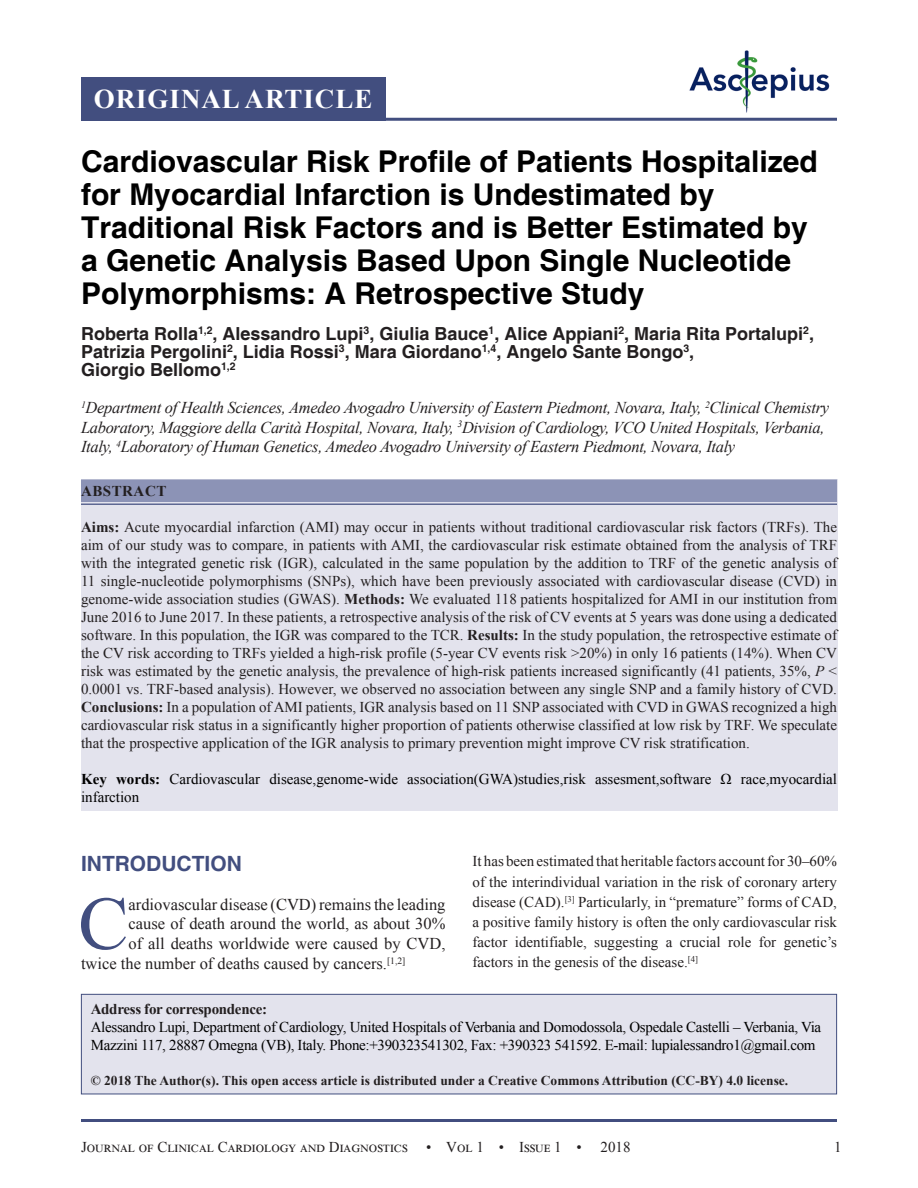
<style>
.page{position:relative;width:918px;height:1188px;background:#fff}
.page>*{position:absolute;margin:0;border:0;box-sizing:border-box;transform-origin:0 0}
.Drop_Caps{font:75.45px "Times New Roman";color:#424e7f}
.AT{font:700 30px/33px "Helvetica";color:#000}
.AH{font:700 27px "Times New Roman";letter-spacing:.035em;color:#fff}
.t1{font:700 21px "Helvetica";color:#424e7f}
.AU{font:700 18px/18px "Helvetica";color:#231f20}
.AFF{font:italic 16.5px/19.5px "Times New Roman";letter-spacing:-.02em;color:#231f20}
.Drop_Caps-2{font:16.5px "Times New Roman";color:#231f20}
.ABS{font:15px/18px "Times New Roman";color:#231f20;text-align:justify}
.TX{font:15px/20.1px "Times New Roman";color:#231f20;text-align:justify}
.ADD{font:15px/18px "Times New Roman";letter-spacing:-.02em;color:#000}
.ABS-2{font:15px/18px "Times New Roman";color:#000}
.ABS-3{font:15px "Times New Roman";letter-spacing:.07em;color:#231f20}
.ABSH{font:700 15px "Times New Roman";letter-spacing:.035em;color:#231f20}
.CR{font:700 13.5px "Times New Roman";color:#231f20}
.s1{font-weight:700}
.s2{font-style:italic}
.s3{font-weight:700;color:#231f20}
</style>
<div class="page">
<hr style="left:81px;top:1119px;width:756px;height:3px;background:#424e7f">
<img style="left:689px;top:50px;width:141px;height:63px">
<div style="left:81px;top:77px;width:304px;height:44px;background:#424e7f"></div>
<hr style="left:81px;top:118px;width:756px;height:3px;background:#424e7f">
<div style="left:81px;top:479px;width:756px;height:332px;background:#e3e3ed"></div>
<div style="left:81px;top:479px;width:756px;height:23px;background:#8c93b6"></div>
<hr style="left:81px;top:503px;width:756px;height:2px;background:#5e6893">
<div style="left:81px;top:994px;width:756px;height:100px;background:#e3e3ed"></div>
<div style="left:81px;top:994px;width:756px;height:100px;border:1px solid #424e7f"></div>
<p class="AH" style="left:94px;top:79px;width:280px">ORIGINAL ARTICLE</p>
<p class="AT" style="left:81px;top:146px;width:738px">Cardiovascular Risk Profile of Patients Hospitalized for Myocardial Infarction is Undestimated by Traditional Risk Factors and is Better Estimated by a Genetic Analysis Based Upon Single Nucleotide Polymorphisms: A Retrospective Study</p>
<p class="AU" style="left:81px;top:326px;width:735px">Roberta Rolla<sup>1,2</sup>, Alessandro Lupi<sup>3</sup>, Giulia Bauce<sup>1</sup>, Alice Appiani<sup>2</sup>, Maria Rita Portalupi<sup>2</sup>,<br>Patrizia Pergolini<sup>2</sup>, Lidia Rossi<sup>3</sup>, Mara Giordano<sup>1,4</sup>, Angelo Sante Bongo<sup>3</sup>,<br>Giorgio Bellomo<sup>1,2</sup></p>
<p class="AFF" style="left:81px;top:398px;width:750px"><sup>1</sup>Department of Health Sciences, Amedeo Avogadro University of Eastern Piedmont, Novara, Italy, <sup>2</sup>Clinical Chemistry<br>Laboratory, Maggiore della Carità Hospital, Novara, Italy, <sup>3</sup>Division of Cardiology, VCO United Hospitals, Verbania,<br>Italy, <sup>4</sup>Laboratory of Human Genetics, Amedeo Avogadro University of Eastern Piedmont, Novara, Italy</p>
<p class="ABSH" style="left:81px;top:480px;width:87px">ABSTRACT</p>
<p class="ABS" style="left:81px;top:517px;width:758px"><span class="s1">Aims:</span> Acute myocardial infarction (AMI) may occur in patients without traditional cardiovascular risk factors (TRFs). The aim of our study was to compare, in patients with AMI, the cardiovascular risk estimate obtained from the analysis of TRF with the integrated genetic risk (IGR), calculated in the same population by the addition to TRF of the genetic analysis of 11 single-nucleotide polymorphisms (SNPs), which have been previously associated with cardiovascular disease (CVD) in genome-wide association studies (GWAS). <span class="s1">Methods:</span> We evaluated 118 patients hospitalized for AMI in our institution from June 2016 to June 2017. In these patients, a retrospective analysis of the risk of CV events at 5 years was done using a dedicated software. In this population, the IGR was compared to the TCR. <span class="s1">Results:</span> In the study population, the retrospective estimate of the CV risk according to TRFs yielded a high-risk profile (5-year CV events risk &gt;20%) in only 16 patients (14%). When CV risk was estimated by the genetic analysis, the prevalence of high-risk patients increased significantly (41 patients, 35%, <span class="s2">P</span> &lt; 0.0001 vs. TRF-based analysis). However, we observed no association between any single SNP and a family history of CVD.<br><span class="s1">Conclusions:</span> In a population of AMI patients, IGR analysis based on 11 SNP associated with CVD in GWAS recognized a high cardiovascular risk status in a significantly higher proportion of patients otherwise classified at low risk by TRF. We speculate that the prospective application of the IGR analysis to primary prevention might improve CV risk stratification.</p>
<p class="ABS-2" style="left:81px;top:769px;width:758px"><span class="s1">Key words:</span> Cardiovascular disease,genome-wide association(GWA)studies,risk assesment,software Ω race,myocardial infarction</p>
<h1 class="t1" style="left:81px;top:851px;width:162px">INTRODUCTION</h1>
<p class="Drop_Caps" style="left:78px;top:870px;width:52px">C</p>
<p class="Drop_Caps-2" style="left:129px;top:893px;width:318px">ardiovascular disease (CVD) remains the leading</p>
<p class="Drop_Caps-2" style="left:129px;top:912px;width:318px">cause of death around the world, as about 30%</p>
<p class="Drop_Caps-2" style="left:129px;top:932px;width:318px">of all deaths worldwide were caused by CVD,</p>
<p class="Drop_Caps-2" style="left:81px;top:952px;width:326px">twice the number of deaths caused by cancers.<sup>[1,2]</sup></p>
<p class="TX" style="left:472px;top:851px;width:366px">It has been estimated that heritable factors account for 30–60% of the interindividual variation in the risk of coronary artery disease (CAD).<sup>[3]</sup> Particularly, in “premature” forms of CAD, a positive family history is often the only cardiovascular risk factor identifiable, suggesting a crucial role for genetic’s factors in the genesis of the disease.<sup>[4]</sup></p>
<p class="ADD" style="left:91px;top:1000px;width:732px"><span class="s3">Address for correspondence:<br></span>Alessandro Lupi, Department of Cardiology, United Hospitals of Verbania and Domodossola, Ospedale Castelli – Verbania, Via<br>Mazzini 117, 28887 Omegna (VB), Italy. Phone:+390323541302, Fax: +390323 541592. E-mail: lupialessandro1@gmail.com</p>
<p class="CR" style="left:91px;top:1070px;width:699px">© 2018 The Author(s). This open access article is distributed under a Creative Commons Attribution (CC-BY) 4.0 license.</p>
<p class="ABS-3" style="left:81px;top:1136px;width:551px">Journal of Clinical Cardiology and Diagnostics • Vol 1 • Issue 1 • 2018</p>
<p class="ABS" style="left:834px;top:1137px;width:9px">1</p>
</div>
